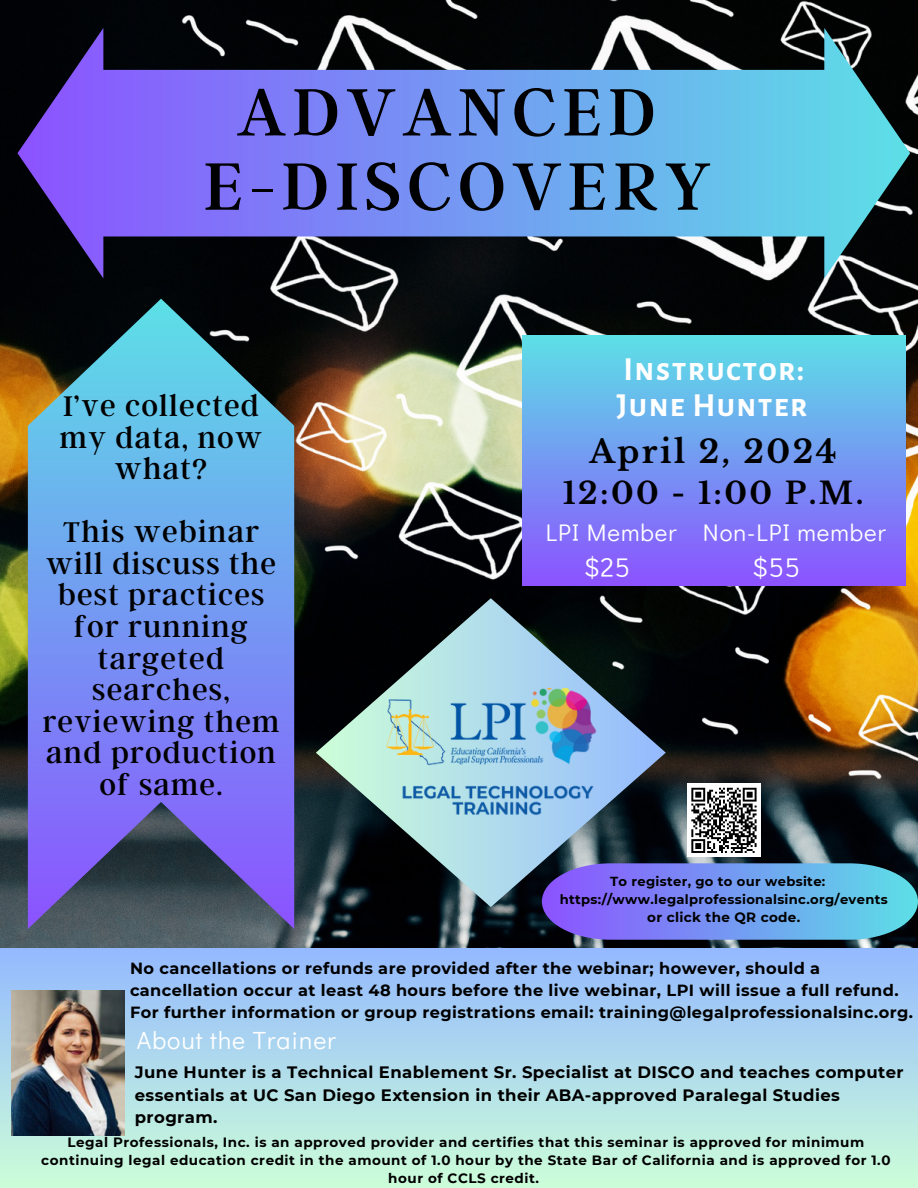
<style>
.page{position:relative;width:918px;height:1188px;background:#fff}
.page>*{position:absolute;margin:0;border:0;box-sizing:border-box;transform-origin:0 0}
.t1{font:74.7px/74.2px "Argent CF";letter-spacing:.08em;color:#000;text-align:center}
.t2{font:700 33px "Alegreya Sans SC";letter-spacing:.04em;color:#fff}
.t3{font:31.65px/31.5px "Argent CF";letter-spacing:.04em;color:#000;text-align:center}
.t4{font:700 31.5px "Libre Baskerville";letter-spacing:.08em;color:#000}
.t5{font:700 30px "Libre Baskerville";color:#000}
.t6{font:27px "Didact Gothic";color:#fff}
.t7{font:24.9px "Didact Gothic";letter-spacing:.04em;color:#fff}
.t8{font:24px "Didact Gothic";letter-spacing:.04em;color:#fff}
.t9{font:700 16.5px/22.5px "Montserrat";letter-spacing:.025em;color:#000}
.t10{font:700 16.2px/22px "Montserrat";letter-spacing:.025em;color:#000}
.t11{font:700 13.5px/18px "Montserrat";letter-spacing:.04em;color:#000;text-align:center}
.t12{font:700 13.05px/17.5px "Montserrat";letter-spacing:.025em;color:#000}
</style>
<div class="page">
<img style="left:0;top:0;width:918px;height:949px">
<div style="left:0;top:949px;width:918px;height:239px;background:linear-gradient(to bottom,#94b9ff,#ccfed9)"></div>
<div style="left:522px;top:335px;width:384px;height:250px;background:linear-gradient(to bottom,#5ce0e6,#8c53ff)"></div>
<img style="left:11px;top:990px;width:114px;height:146px">
<div style="left:687px;top:784px;width:74px;height:73px;background:#fff"></div>
<svg style="left:691px;top:787px;width:66px;height:66px"></svg>
<svg style="left:316px;top:598px;width:350px;height:309px;background:#475b62"></svg>
<img style="left:386px;top:689px;width:210px;height:127px">
<svg style="left:17px;top:28px;width:893px;height:250px;background:#536ba5"></svg>
<svg style="left:28px;top:299px;width:266px;height:630px;background:#6483ca"></svg>
<svg style="left:542px;top:863px;width:376px;height:77px;background:#6b8de0"></svg>
<h2 class="t1" style="left:204px;top:71px;width:509px">ADVANCED<br>E-DISCOVERY</h2>
<h3 class="t3" style="left:60px;top:389px;width:204px">I’ve collected my data, now what?</h3>
<h2 class="t3" style="left:43px;top:515px;width:238px">This webinar will discuss the best practices for running targeted searches, reviewing them and production of same.</h2>
<h2 class="t2" style="left:624px;top:354px;width:182px">Instructor:</h2>
<p class="t2" style="left:617px;top:390px;width:192px">June Hunter</p>
<p class="t4" style="left:589px;top:432px;width:249px">April 2, 2024</p>
<p class="t5" style="left:563px;top:475px;width:302px">12:00 - 1:00 P.M.</p>
<p class="t8" style="left:546px;top:516px;width:342px">LPI Member Non-LPI member</p>
<p class="t6" style="left:584px;top:549px;width:48px">$25</p>
<p class="t6" style="left:752px;top:549px;width:50px">$55</p>
<p class="t12" style="left:560px;top:873px;width:329px;text-indent:50px">To register, go to our website: https://www.legalprofessionalsinc.org/events</p>
<h5 class="t11" style="left:647px;top:909px;width:154px">or click the QR code.</h5>
<h4 class="t10" style="left:130px;top:957px;width:785px">No cancellations or refunds are provided after the webinar; however, should a cancellation occur at least 48 hours before the live webinar, LPI will issue a full refund.<br>For further information or group registrations email: training@legalprofessionalsinc.org.</h4>
<h4 class="t7" style="left:137px;top:1023px;width:201px">About the Trainer</h4>
<h5 class="t9" style="left:135px;top:1061px;width:770px">June Hunter is a Technical Enablement Sr. Specialist at DISCO and teaches computer essentials at UC San Diego Extension in their ABA-approved Paralegal Studies program.</h5>
<p class="t11" style="left:41px;top:1133px;width:851px">Legal Professionals, Inc. is an approved provider and certifies that this seminar is approved for minimum continuing legal education credit in the amount of 1.0 hour by the State Bar of California and is approved for 1.0 hour of CCLS credit.</p>
</div>
